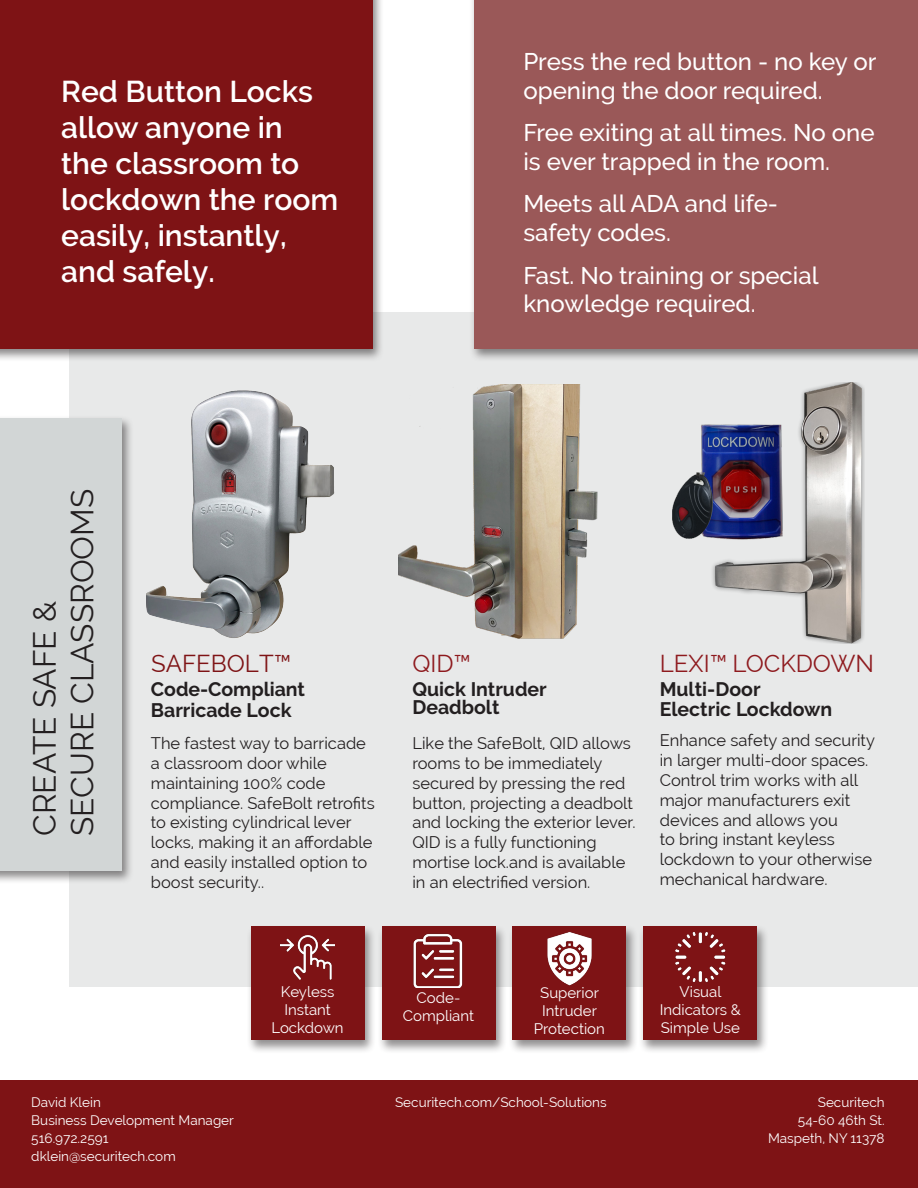
<style>
.page{position:relative;width:918px;height:1188px;background:#fff}
.page>*{position:absolute;margin:0;border:0;box-sizing:border-box;transform-origin:0 0}
.t1{font:31.5px/37.8px "Raleway";color:#231f20}
.t2{font:600 30px/36px "Raleway";color:#fff}
.t3{font:500 24px/28.8px "Raleway";color:#fff}
.Title_02{font:24px "Raleway";color:#8e1a1e}
.Title_02-2{font:24px "Raleway";color:#7e1315}
.t4{font:700 19.5px/21px "Raleway";color:#231f20}
.t5{font:16.5px/19.8px "Raleway";color:#231f20}
.Title_4{font:15px/18px "Raleway";color:#fff;text-align:center}
.t6{font:13.5px/18px "Raleway";color:#fff}
</style>
<div class="page">
<div style="left:0;top:1081px;width:918px;height:107px;background:#7e1315"></div>
<div style="left:70px;top:313px;width:848px;height:674px;background:#e8e9e9"></div>
<img style="left:147px;top:390px;width:188px;height:248px">
<img style="left:398px;top:385px;width:199px;height:254px">
<img style="left:672px;top:382px;width:192px;height:262px">
<div style="left:0;top:0;width:384px;height:363px;background:#231f20;opacity:.53"></div>
<div style="left:0;top:0;width:373px;height:348px;background:#7e1315"></div>
<div style="left:470px;top:0;width:448px;height:363px;background:#231f20;opacity:.53"></div>
<div style="left:474px;top:0;width:444px;height:348px;background:#9a5858"></div>
<div style="left:508px;top:924px;width:130px;height:130px;background:#231f20;opacity:.5"></div>
<div style="left:513px;top:927px;width:113px;height:113px;background:#7e1315"></div>
<img style="left:547px;top:932px;width:45px;height:54px">
<div style="left:246px;top:924px;width:130px;height:130px;background:#231f20;opacity:.5"></div>
<div style="left:251px;top:927px;width:113px;height:113px;background:#7e1315"></div>
<img style="left:281px;top:935px;width:54px;height:45px">
<div style="left:0;top:415px;width:133px;height:470px;background:#231f20;opacity:.53"></div>
<div style="left:0;top:418px;width:122px;height:453px;background:#d2d6d6"></div>
<div style="left:377px;top:924px;width:130px;height:130px;background:#231f20;opacity:.5"></div>
<div style="left:382px;top:927px;width:113px;height:113px;background:#7e1315"></div>
<img style="left:413px;top:934px;width:50px;height:54px">
<div style="left:639px;top:924px;width:130px;height:130px;background:#231f20;opacity:.5"></div>
<div style="left:644px;top:927px;width:113px;height:113px;background:#7e1315"></div>
<img style="left:675px;top:932px;width:51px;height:50px">
<p class="t2" style="left:61px;top:74px;width:279px">Red Button Locks allow anyone in<br>the classroom to lockdown the room easily, instantly, and safely.</p>
<p class="t3" style="left:523px;top:47px;width:355px">Press the red button - no key or opening the door required.</p>
<p class="t3" style="left:523px;top:118px;width:353px">Free exiting at all times. No one is ever trapped in the room.</p>
<p class="t3" style="left:523px;top:190px;width:256px">Meets all ADA and life&shy;safety codes.</p>
<p class="t3" style="left:523px;top:261px;width:297px">Fast. No training or special knowledge required.</p>
<p class="t1" style="left:26px;top:836px;width:349px;rotate:-90deg">CREATE SAFE &amp;<br>SECURE CLASSROOMS</p>
<p class="Title_02-2" style="left:151px;top:650px;width:142px">SAFEBOLT™</p>
<p class="t4" style="left:151px;top:679px;width:156px">Code-Compliant<br>Barricade Lock</p>
<p class="t5" style="left:151px;top:733px;width:225px">The fastest way to barricade a classroom door while maintaining 100% code compliance. SafeBolt retrofits to existing cylindrical lever locks, making it an affordable and easily installed option to boost security..</p>
<p class="Title_02" style="left:412px;top:650px;width:60px">QID™</p>
<p class="t4" style="left:412px;top:681px;width:136px;line-height:18px">Quick Intruder<br>Deadbolt</p>
<p class="t5" style="left:412px;top:733px;width:225px">Like the SafeBolt, QID allows rooms to be immediately secured by pressing the red button, projecting a deadbolt and locking the exterior lever.<br>QID is a fully functioning mortise lock.and is available in an electrified version.</p>
<p class="Title_02" style="left:660px;top:650px;width:216px">LEXI™ LOCKDOWN</p>
<p class="t4" style="left:660px;top:680px;width:174px;line-height:19.5px">Multi-Door<br>Electric Lockdown</p>
<p class="t5" style="left:660px;top:731px;width:217px">Enhance safety and security in larger multi-door spaces.<br>Control trim works with all major manufacturers exit devices and allows you<br>to bring instant keyless lockdown to your otherwise mechanical hardware.</p>
<p class="Title_4" style="left:272px;top:983px;width:74px">Keyless<br>Instant<br>Lockdown</p>
<p class="Title_4" style="left:403px;top:989px;width:73px">Code-<br>Compliant</p>
<p class="Title_4" style="left:660px;top:983px;width:83px">Visual<br>Indicators &amp;<br>Simple Use</p>
<p class="Title_4" style="left:534px;top:984px;width:72px">Superior<br>Intruder<br>Protection</p>
<p class="t6" style="left:31px;top:1093px;width:71px">David Klein</p>
<p class="t6" style="left:395px;top:1093px;width:213px">Securitech.com/School-Solutions</p>
<p class="t6" style="left:31px;top:1111px;width:204px">Business Development Manager<br>516.972.2591</p>
<p class="t6" style="left:31px;top:1147px;width:146px">dklein@securitech.com</p>
<p class="t6" style="left:768px;top:1093px;width:118px;text-align:right">Securitech<br>54-60 46th St.<br>Maspeth, NY 11378</p>
</div>
